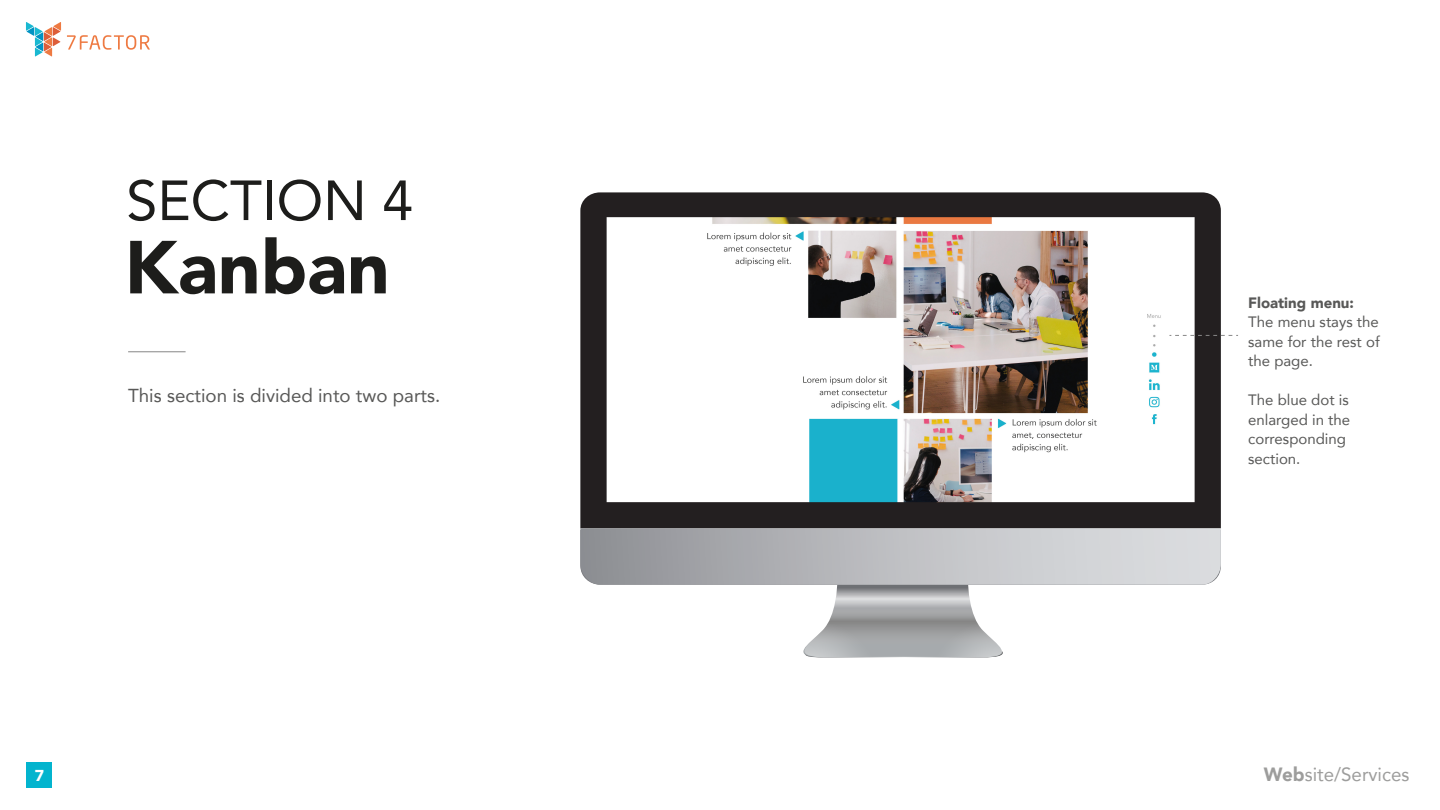
<style>
.page{position:relative;width:1440px;height:810px;background:#fff}
.page>*{position:absolute;margin:0;border:0;box-sizing:border-box;transform-origin:0 0}
.t1{font:900 74.18px "Avenir";color:#1d1d1b}
.t2{font:55.88px "Avenir";color:#1d1d1b}
.t3{font:19.12px "Avenir";color:#9d9d9c}
.t4{font:18.75px "Avenir";color:#585857}
.t5{font:900 15.75px "Avenir";color:#fff}
.t6{font:15px/19.5px "Avenir";color:#585857;text-align:justify}
.t7{font:900 15px "Avenir";color:#585857}
.s1{font-weight:900}
</style>
<div class="page">
<svg style="left:580px;top:192px;width:641px;height:336px"></svg>
<svg style="left:580px;top:528px;width:641px;height:130px"></svg>
<svg style="left:67px;top:35px;width:83px;height:15px"></svg>
<svg style="left:26px;top:22px;width:35px;height:34px"></svg>
<div style="left:27px;top:762px;width:25px;height:26px;background:#03b4ce"></div>
<hr style="left:128px;top:351px;width:58px;height:1px;background:#878787">
<svg style="left:1169px;top:335px;width:69px;height:1px"></svg>
<h2 class="t2" style="left:126px;top:156px;width:288px">SECTION 4</h2>
<h1 class="t1" style="left:124px;top:204px;width:267px">Kanban</h1>
<p class="t4" style="left:128px;top:380px;width:314px">This section is divided into two parts.</p>
<p class="t5" style="left:35px;top:762px;width:11px">7</p>
<p class="t7" style="left:1248px;top:290px;width:107px">Floating menu:</p>
<p class="t6" style="left:1248px;top:312px;width:133px">The menu stays the same for the rest of the page.</p>
<p class="t6" style="left:1248px;top:390px;width:103px;text-align:left">The blue dot is enlarged in the corresponding section.</p>
<p class="t3" style="left:1264px;top:759px;width:147px"><span class="s1">Web</span>site/Services</p>
</div>
